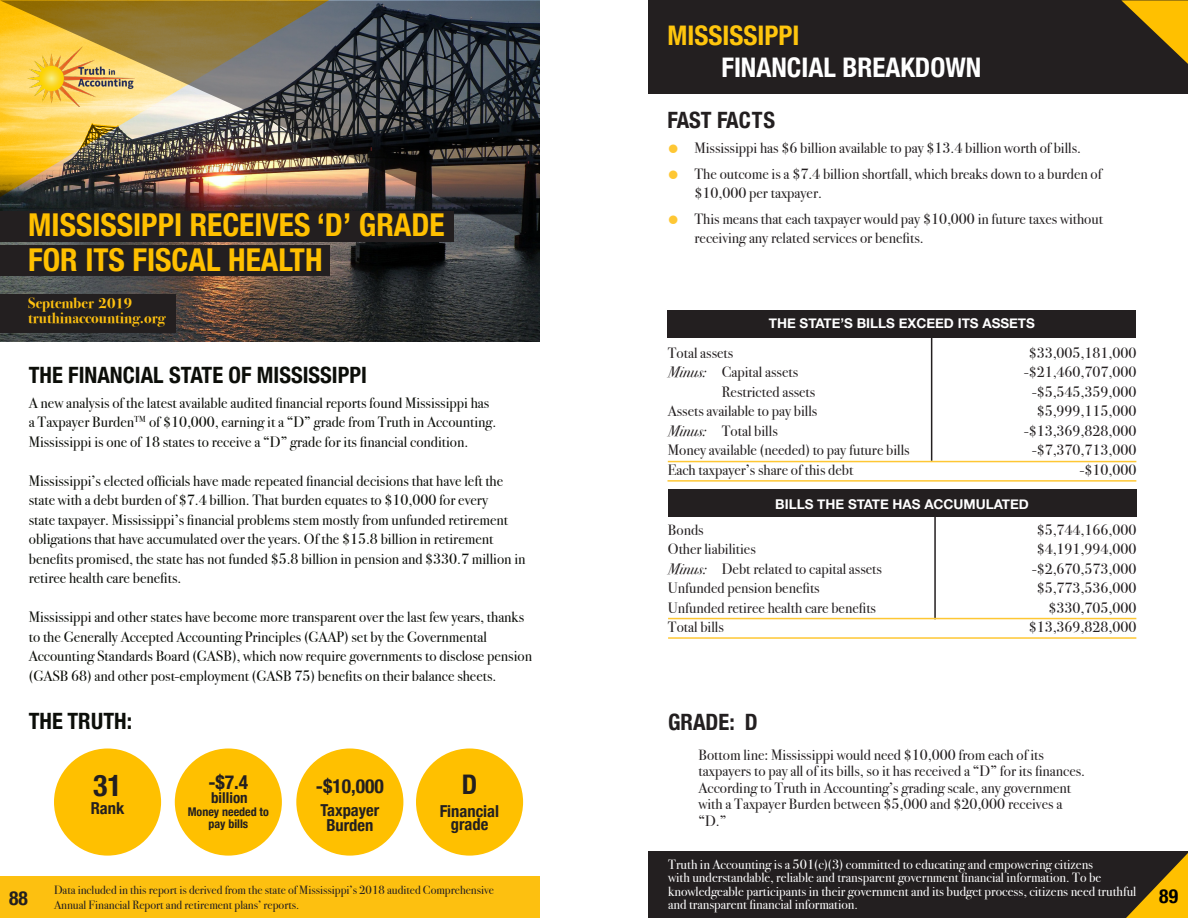
<style>
.page{position:relative;width:1188px;height:918px;background:#fff}
.page>*{position:absolute;margin:0;border:0;box-sizing:border-box;transform-origin:0 0}
.t1{font:700 condensed 31.5px "Helvetica Neue";color:#ffc000}
.t2{font:700 condensed 30px "Helvetica Neue";color:#231f20}
.t3{font:700 condensed 27px "Helvetica Neue";color:#fff}
.t4{font:700 condensed 27px "Helvetica Neue";color:#fec50d}
.t5{font:700 condensed 27px "Helvetica Neue";color:#231f20}
.t6{font:700 condensed 22.5px "Helvetica Neue";color:#0c0e09}
.t7{font:700 condensed 22.5px "Helvetica Neue";color:#231f20}
.t8{font:700 21px "Bodoni Svty Two ITCTT";color:#fff}
.t9{font:700 condensed 19.5px "Helvetica Neue";color:#231f20}
.t10{font:700 condensed 19.5px "Helvetica Neue";color:#000}
.t11{font:700 condensed 16.5px/13.5px "Helvetica Neue";color:#231f20;text-align:center}
.t12{font:15px/16.5px "Bodoni Svty Two ITCTT";color:#231f20}
.t13{font:15px/19.5px "Bodoni Svty Two ITCTT";color:#0c0e09}
.t14{font:700 15px "Bodoni Svty Two ITCTT";color:#fdc010}
.t15{font:700 condensed 15px "Helvetica Neue";color:#231f20}
.t16{font:13.5px/13.5px "Bodoni Svty Two ITCTT";color:#fff}
.t17{font:700 13.5px "Helvetica Neue";color:#fff}
.t18{font:12px/14.4px "Bodoni Svty Two ITCTT";color:#231f20}
.t19{font:700 condensed 12px/12px "Helvetica Neue";color:#231f20;text-align:center}
.s1{color:#fec734}
.s2{font-style:italic}
</style>
<div class="page">
<img style="left:0;top:242px;width:540px;height:100px">
<div style="left:0;top:294px;width:176px;height:38px;background:#231f20"></div>
<div style="left:0;top:245px;width:329px;height:30px;background:#231f20"></div>
<div style="left:648px;top:0;width:540px;height:94px;background:#231f20"></div>
<div style="left:648px;top:851px;width:540px;height:67px;background:#231f20"></div>
<div style="left:0;top:876px;width:540px;height:42px;background:#fdc010"></div>
<div style="left:54px;top:748px;width:107px;height:108px;background:#ffc000;border-radius:50%"></div>
<div style="left:175px;top:748px;width:107px;height:108px;background:#ffc000;border-radius:50%"></div>
<div style="left:416px;top:748px;width:107px;height:108px;background:#ffc000;border-radius:50%"></div>
<div style="left:296px;top:748px;width:107px;height:108px;background:#ffc000;border-radius:50%"></div>
<div style="left:668px;top:310px;width:468px;height:28px;background:#231f20"></div>
<div style="left:668px;top:489px;width:468px;height:28px;background:#231f20"></div>
<hr style="left:931px;top:332px;width:1px;height:129px;background:#231f20">
<hr style="left:934px;top:513px;width:2px;height:106px;background:#231f20">
<hr style="left:668px;top:461px;width:468px;height:1px;background:#fec734">
<hr style="left:668px;top:618px;width:468px;height:1px;background:#fec734">
<hr style="left:668px;top:480px;width:468px;height:2px;background:#fec734">
<hr style="left:668px;top:637px;width:468px;height:2px;background:#fec734">
<img style="left:0;top:0;width:540px;height:242px">
<img style="left:27px;top:47px;width:107px;height:59px">
<svg style="left:1126px;top:853px;width:62px;height:65px"></svg>
<svg style="left:1121px;top:0;width:67px;height:64px"></svg>
<p class="t1" style="left:28px;top:199px;width:418px">MISSISSIPPI RECEIVES ‘D’ GRADE</p>
<p class="t1" style="left:28px;top:234px;width:296px">FOR ITS FISCAL HEALTH</p>
<p class="t14" style="left:28px;top:290px;width:106px">September 2019</p>
<p class="t14" style="left:28px;top:305px;width:138px">truthinaccounting.org</p>
<p class="t6" style="left:29px;top:356px;width:340px">THE FINANCIAL STATE OF MISSISSIPPI</p>
<p class="t13" style="left:29px;top:391px;width:469px">A new analysis of the latest available audited financial reports found Mississippi has a Taxpayer Burden<sup>TM</sup> of $10,000, earning it a “D” grade from Truth in Accounting.<br>Mississippi is one of 18 states to receive a “D” grade for its financial condition.</p>
<p class="t13" style="left:29px;top:469px;width:498px">Mississippi’s elected officials have made repeated financial decisions that have left the state with a debt burden of $7.4 billion. That burden equates to $10,000 for every<br>state taxpayer. Mississippi’s financial problems stem mostly from unfunded retirement obligations that have accumulated over the years. Of the $15.8 billion in retirement benefits promised, the state has not funded $5.8 billion in pension and $330.7 million in retiree health care benefits.</p>
<p class="t13" style="left:29px;top:606px;width:505px">Mississippi and other states have become more transparent over the last few years, thanks to the Generally Accepted Accounting Principles (GAAP) set by the Governmental Accounting Standards Board (GASB), which now require governments to disclose pension (GASB 68) and other post-employment (GASB 75) benefits on their balance sheets.</p>
<p class="t4" style="left:668px;top:13px;width:133px">MISSISSIPPI</p>
<p class="t3" style="left:722px;top:45px;width:261px">FINANCIAL BREAKDOWN</p>
<p class="t7" style="left:668px;top:101px;width:109px">FAST FACTS</p>
<p class="t12" style="left:668px;top:138px;width:415px"><span class="s1">●</span> Mississippi has $6 billion available to pay $13.4 billion worth of bills.</p>
<p class="t12" style="left:695px;top:162px;width:409px;line-height:19.5px;text-indent:-27px"><span class="s1">●</span> The outcome is a $7.4 billion shortfall, which breaks down to a burden of $10,000 per taxpayer.</p>
<p class="t12" style="left:695px;top:207px;width:410px;line-height:19.5px;text-indent:-27px"><span class="s1">●</span> This means that each taxpayer would pay $10,000 in future taxes without receiving any related services or benefits.</p>
<p class="t17" style="left:769px;top:313px;width:268px">THE STATE’S BILLS EXCEED ITS ASSETS</p>
<p class="t12" style="left:668px;top:343px;width:67px">Total assets</p>
<p class="t12" style="left:668px;top:362px;width:132px"><span class="s2">Minus:</span> Capital assets</p>
<p class="t12" style="left:722px;top:382px;width:95px">Restricted assets</p>
<p class="t12" style="left:668px;top:401px;width:151px">Assets available to pay bills</p>
<p class="t12" style="left:668px;top:421px;width:111px"><span class="s2">Minus:</span> Total bills</p>
<p class="t12" style="left:668px;top:440px;width:243px">Money available (needed) to pay future bills</p>
<p class="t12" style="left:668px;top:460px;width:187px">Each taxpayer’s share of this debt</p>
<p class="t12" style="left:1029px;top:343px;width:109px">$33,005,181,000</p>
<p class="t12" style="left:1024px;top:362px;width:114px">-$21,460,707,000</p>
<p class="t12" style="left:1032px;top:382px;width:106px">-$5,545,359,000</p>
<p class="t12" style="left:1037px;top:401px;width:101px">$5,999,115,000</p>
<p class="t12" style="left:1024px;top:421px;width:114px">-$13,369,828,000</p>
<p class="t12" style="left:1032px;top:440px;width:106px">-$7,370,713,000</p>
<p class="t12" style="left:1080px;top:460px;width:58px">-$10,000</p>
<p class="t8" style="left:715px;top:488px;width:360px">BILLS THE STATE HAS ACCUMULATED</p>
<p class="t17" style="left:775px;top:494px;width:255px">BILLS THE STATE HAS ACCUMULATED</p>
<p class="t12" style="left:668px;top:520px;width:37px">Bonds</p>
<p class="t12" style="left:668px;top:539px;width:89px">Other liabilities</p>
<p class="t12" style="left:668px;top:559px;width:216px"><span class="s2">Minus:</span> Debt related to capital assets</p>
<p class="t12" style="left:668px;top:578px;width:153px">Unfunded pension benefits</p>
<p class="t12" style="left:668px;top:598px;width:210px">Unfunded retiree health care benefits</p>
<p class="t12" style="left:668px;top:617px;width:57px">Total bills</p>
<p class="t12" style="left:1037px;top:520px;width:101px">$5,744,166,000</p>
<p class="t12" style="left:1037px;top:539px;width:101px">$4,191,994,000</p>
<p class="t12" style="left:1032px;top:559px;width:106px">-$2,670,573,000</p>
<p class="t12" style="left:1037px;top:578px;width:101px">$5,773,536,000</p>
<p class="t12" style="left:1049px;top:598px;width:89px">$330,705,000</p>
<p class="t12" style="left:1029px;top:617px;width:109px">$13,369,828,000</p>
<p class="t6" style="left:29px;top:702px;width:105px">THE TRUTH:</p>
<p class="t7" style="left:668px;top:703px;width:91px">GRADE: D</p>
<p class="t12" style="left:699px;top:745px;width:388px">Bottom line: Mississippi would need $10,000 from each of its taxpayers to pay all of its bills, so it has received a “D” for its finances.<br>According to Truth in Accounting’s grading scale, any government with a Taxpayer Burden between $5,000 and $20,000 receives a “D.”</p>
<p class="t16" style="left:668px;top:856px;width:470px">Truth in Accounting is a 501(c)(3) committed to educating and empowering citizens<br>with understandable, reliable and transparent government financial information. To be knowledgeable participants in their government and its budget process, citizens need truthful and transparent financial information.</p>
<p class="t2" style="left:93px;top:761px;width:30px">31</p>
<p class="t9" style="left:208px;top:766px;width:41px">-$7.4</p>
<p class="t9" style="left:316px;top:770px;width:70px">-$10,000</p>
<p class="t11" style="left:91px;top:800px;width:35px">Rank</p>
<p class="t19" style="left:188px;top:805px;width:83px">Money needed to pay bills</p>
<p class="t11" style="left:320px;top:802px;width:60px">Taxpayer</p>
<p class="t5" style="left:462px;top:762px;width:17px">D</p>
<p class="t11" style="left:440px;top:803px;width:61px">Financial grade</p>
<p class="t15" style="left:211px;top:785px;width:38px">billion</p>
<p class="t11" style="left:326px;top:817px;width:49px">Burden</p>
<p class="t18" style="left:54px;top:882px;width:441px">Data included in this report is derived from the state of Mississippi’s 2018 audited Comprehensive<br>Annual Financial Report and retirement plans’ reports.</p>
<p class="t9" style="left:9px;top:882px;width:20px">88</p>
<p class="t10" style="left:1159px;top:880px;width:20px">89</p>
</div>
